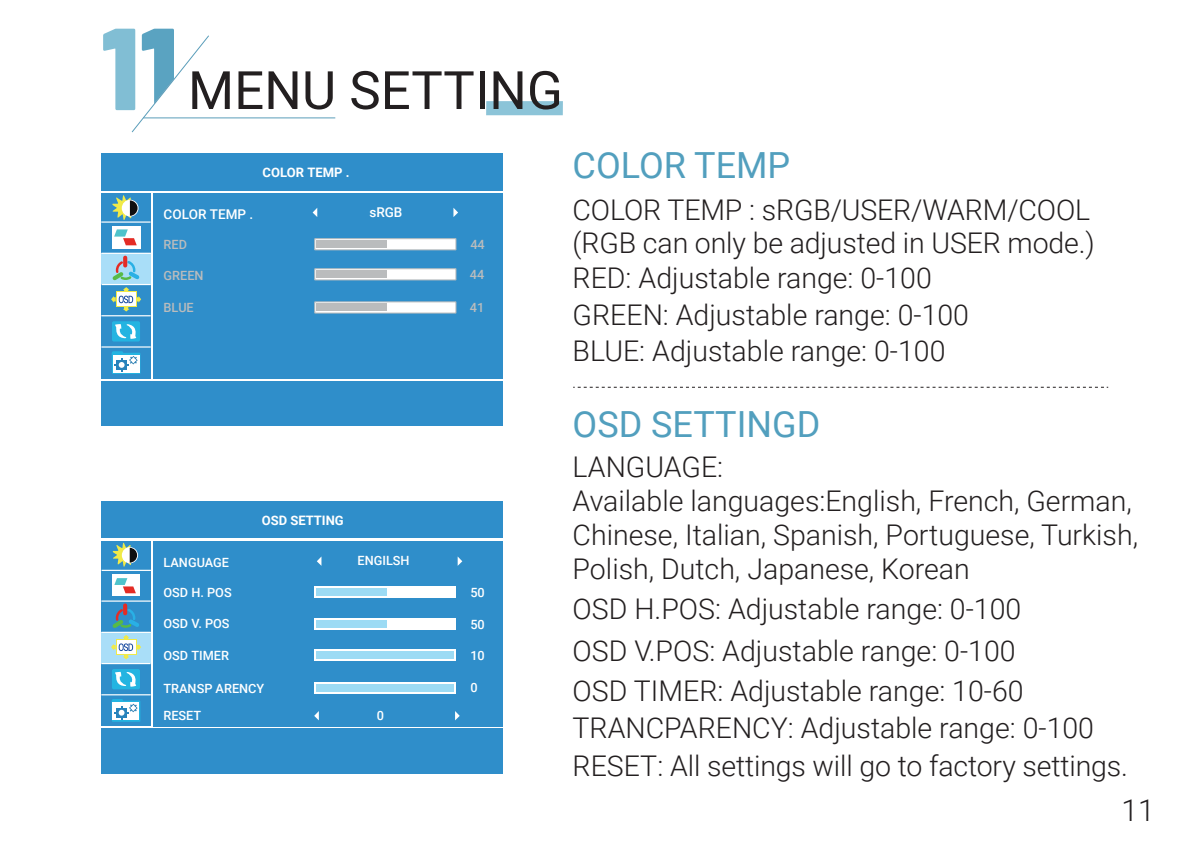
<style>
.page{position:relative;width:1191px;height:851px;background:#fff}
.page>*{position:absolute;margin:0;border:0;box-sizing:border-box;transform-origin:0 0}
.t1{font:52.8px "Roboto";color:#231f20}
.t2{font:36px "Roboto";color:#529fbe}
.t3{font:300 30px "Roboto";color:#231f20}
.t4{font:300 28.5px/34.2px "Roboto";color:#231f20}
.t5{font:500 13.5px "Roboto";color:#fff}
.t6{font:700 12.9px "Roboto";color:#fff}
.t7{font:500 12.6px "Roboto";color:#fff}
.t8{font:500 12.6px "Roboto";color:#babcbd}
</style>
<div class="page">
<svg style="left:573px;top:386px;width:535px;height:1px"></svg>
<div style="left:486px;top:101px;width:77px;height:14px;background:#8cc4d8"></div>
<hr style="left:143px;top:117px;width:192px;height:1px;background:#5198b6">
<svg style="left:103px;top:29px;width:106px;height:103px"></svg>
<div style="left:101px;top:153px;width:402px;height:272px;background:#2f8eca"></div>
<div style="left:101px;top:191px;width:402px;height:189px;background:linear-gradient(to bottom,#fff,#fff)"></div>
<div style="left:153px;top:193px;width:350px;height:185px;background:#2f8eca"></div>
<div style="left:314px;top:238px;width:142px;height:12px;background:#fff;border:1px solid #babcbd"></div>
<div style="left:317px;top:240px;width:70px;height:8px;background:#babcbd"></div>
<div style="left:314px;top:268px;width:142px;height:12px;background:#fff;border:1px solid #babcbd"></div>
<div style="left:317px;top:270px;width:70px;height:8px;background:#babcbd"></div>
<div style="left:314px;top:301px;width:142px;height:12px;background:#fff;border:1px solid #babcbd"></div>
<div style="left:317px;top:303px;width:70px;height:8px;background:#babcbd"></div>
<div style="left:101px;top:193px;width:50px;height:29px;background:#2f8eca"></div>
<div style="left:101px;top:222px;width:50px;height:31px;background:#2f8eca"></div>
<div style="left:101px;top:253px;width:50px;height:31px;background:#a9def8"></div>
<div style="left:101px;top:284px;width:50px;height:32px;background:#2f8eca"></div>
<div style="left:101px;top:316px;width:50px;height:31px;background:#2f8eca"></div>
<div style="left:101px;top:347px;width:50px;height:31px;background:#2f8eca"></div>
<svg style="left:112px;top:195px;width:26px;height:25px"></svg>
<div style="left:112px;top:226px;width:28px;height:22px;background:#fff"></div>
<svg style="left:114px;top:229px;width:23px;height:16px"></svg>
<hr style="left:101px;top:253px;width:50px;height:1px;background:#fff">
<hr style="left:101px;top:315px;width:50px;height:1px;background:#fff">
<hr style="left:101px;top:346px;width:50px;height:1px;background:#fff">
<hr style="left:101px;top:284px;width:50px;height:1px;background:#fff">
<svg style="left:109px;top:258px;width:34px;height:53px"></svg>
<div style="left:112px;top:321px;width:28px;height:20px;background:#24b4e1;border-radius:2px"></div>
<svg style="left:115px;top:324px;width:22px;height:15px"></svg>
<svg style="left:112px;top:351px;width:28px;height:23px"></svg>
<svg style="left:453px;top:208px;width:5px;height:9px"></svg>
<svg style="left:312px;top:208px;width:5px;height:9px"></svg>
<hr style="left:101px;top:221px;width:50px;height:2px;background:#fff">
<div style="left:101px;top:500px;width:402px;height:273px;background:#2f8eca"></div>
<svg style="left:101px;top:538px;width:402px;height:190px;fill:#fff"></svg>
<div style="left:153px;top:541px;width:350px;height:185px;background:#2f8eca"></div>
<div style="left:315px;top:618px;width:141px;height:11px;background:#fff"></div>
<div style="left:317px;top:620px;width:70px;height:8px;background:#9cdbf4"></div>
<div style="left:315px;top:586px;width:141px;height:11px;background:#fff"></div>
<div style="left:317px;top:588px;width:70px;height:8px;background:#9cdbf4"></div>
<div style="left:315px;top:649px;width:141px;height:11px;background:#fff"></div>
<svg style="left:315px;top:682px;width:141px;height:11px"></svg>
<svg style="left:317px;top:557px;width:4px;height:8px"></svg>
<svg style="left:457px;top:556px;width:5px;height:9px"></svg>
<svg style="left:455px;top:711px;width:5px;height:9px"></svg>
<svg style="left:314px;top:711px;width:5px;height:9px"></svg>
<div style="left:101px;top:541px;width:49px;height:28px;background:#2f8eca"></div>
<div style="left:101px;top:569px;width:49px;height:32px;background:#2f8eca"></div>
<div style="left:101px;top:601px;width:49px;height:31px;background:#2f8eca"></div>
<div style="left:101px;top:632px;width:49px;height:31px;background:#a9def8"></div>
<div style="left:101px;top:663px;width:49px;height:31px;background:#2f8eca"></div>
<div style="left:101px;top:694px;width:49px;height:32px;background:#2f8eca"></div>
<svg style="left:112px;top:542px;width:25px;height:25px"></svg>
<div style="left:112px;top:574px;width:27px;height:22px;background:#fff"></div>
<svg style="left:114px;top:578px;width:22px;height:15px"></svg>
<hr style="left:101px;top:600px;width:50px;height:1px;background:#fff">
<hr style="left:102px;top:569px;width:49px;height:2px;background:#fff">
<hr style="left:101px;top:663px;width:50px;height:1px;background:#fff">
<hr style="left:101px;top:694px;width:50px;height:1px;background:#fff">
<hr style="left:101px;top:631px;width:50px;height:1px;background:#fff">
<svg style="left:109px;top:605px;width:34px;height:54px"></svg>
<div style="left:112px;top:669px;width:28px;height:20px;background:#24b4e1;border-radius:2px"></div>
<svg style="left:115px;top:671px;width:22px;height:15px"></svg>
<svg style="left:112px;top:699px;width:28px;height:22px"></svg>
<div style="left:317px;top:651px;width:137px;height:8px;background:#9cdbf4"></div>
<div style="left:317px;top:684px;width:137px;height:7px;background:#9cdbf4"></div>
<h1 class="t1" style="left:188px;top:53px;width:376px">MENU SETTING</h1>
<p class="t6" style="left:263px;top:163px;width:89px">COLOR TEMP .</p>
<p class="t5" style="left:369px;top:203px;width:35px">sRGB</p>
<p class="t5" style="left:164px;top:204px;width:91px">COLOR TEMP .</p>
<p class="t8" style="left:164px;top:235px;width:25px">RED</p>
<p class="t8" style="left:164px;top:267px;width:41px">GREEN</p>
<p class="t8" style="left:164px;top:298px;width:32px">BLUE</p>
<p class="t8" style="left:470px;top:298px;width:16px">41</p>
<p class="t8" style="left:470px;top:235px;width:16px">44</p>
<p class="t8" style="left:470px;top:265px;width:16px">44</p>
<p class="t2" style="left:572px;top:139px;width:219px">COLOR TEMP</p>
<p class="t4" style="left:572px;top:192px;width:523px;line-height:33px">COLOR TEMP : sRGB/USER/WARM/COOL (RGB can only be adjusted in USER mode.)</p>
<p class="t4" style="left:572px;top:260px;width:361px">RED: Adjustable range: 0-100</p>
<p class="t4" style="left:572px;top:296px;width:398px">GREEN: Adjustable range: 0-100</p>
<p class="t4" style="left:572px;top:333px;width:374px">BLUE: Adjustable range: 0-100</p>
<p class="t6" style="left:262px;top:511px;width:83px">OSD SETTING</p>
<p class="t7" style="left:163px;top:553px;width:67px">LANGUAGE</p>
<p class="t7" style="left:163px;top:583px;width:70px">OSD H. POS</p>
<p class="t7" style="left:163px;top:614px;width:68px">OSD V. POS</p>
<p class="t7" style="left:163px;top:646px;width:67px">OSD TIMER</p>
<p class="t7" style="left:163px;top:679px;width:102px">TRANSP ARENCY</p>
<p class="t7" style="left:163px;top:707px;width:39px">RESET</p>
<p class="t7" style="left:357px;top:552px;width:54px">ENGILSH</p>
<p class="t7" style="left:377px;top:707px;width:9px">0</p>
<p class="t7" style="left:470px;top:583px;width:16px">50</p>
<p class="t7" style="left:470px;top:615px;width:16px">50</p>
<p class="t7" style="left:470px;top:646px;width:16px">10</p>
<p class="t7" style="left:470px;top:679px;width:9px">0</p>
<p class="t2" style="left:572px;top:399px;width:249px">OSD SETTINGD</p>
<p class="t4" style="left:572px;top:448px;width:567px">LANGUAGE:<br>Available languages:English, French, German, Chinese, Italian, Spanish, Portuguese, Turkish, Polish, Dutch, Japanese, Korean</p>
<p class="t4" style="left:572px;top:586px;width:450px;line-height:42.3px">OSD H.POS: Adjustable range: 0-100<br>OSD V.POS: Adjustable range: 0-100</p>
<p class="t4" style="left:572px;top:672px;width:452px">OSD TIMER: Adjustable range: 10-60</p>
<p class="t4" style="left:572px;top:709px;width:523px">TRANCPARENCY: Adjustable range: 0-100</p>
<p class="t4" style="left:572px;top:748px;width:557px">RESET: All settings will go to factory settings.</p>
<p class="t3" style="left:1121px;top:789px;width:35px">11</p>
</div>
